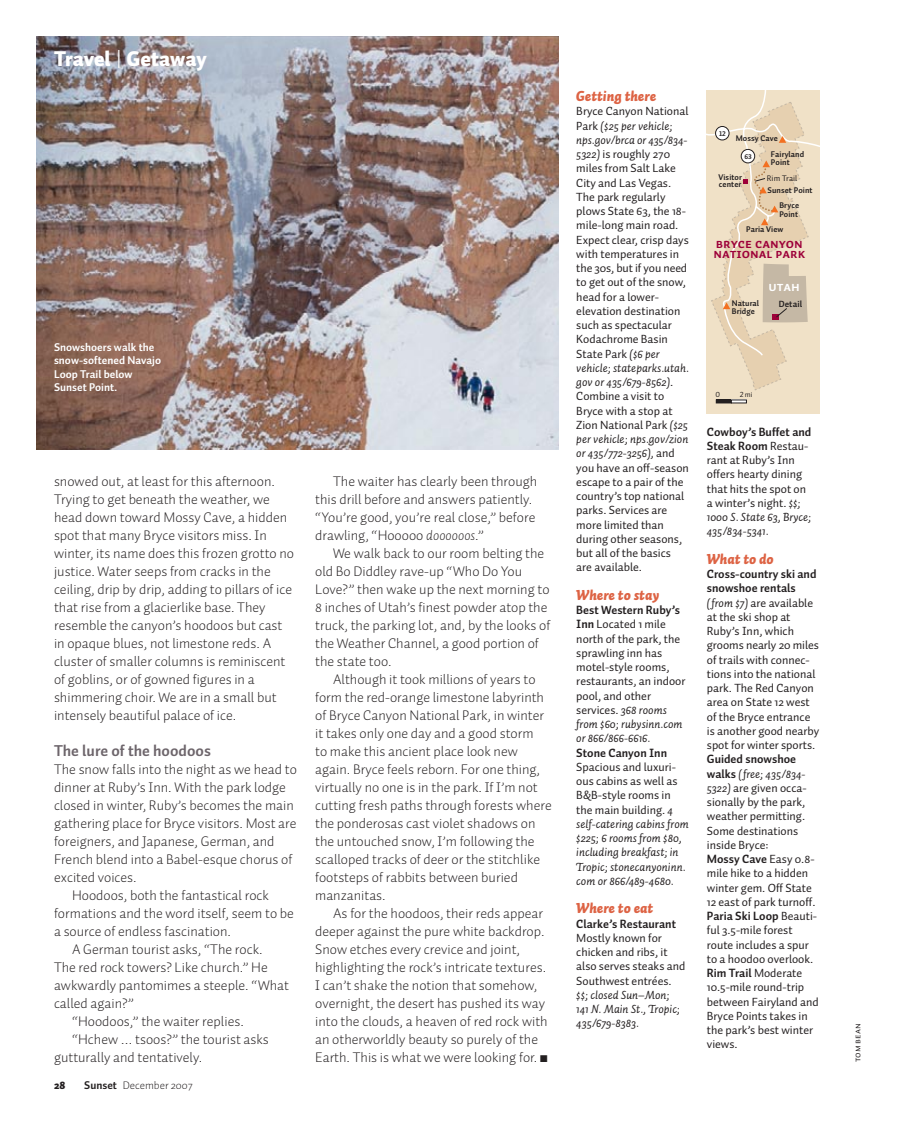
<style>
.page{position:relative;width:905px;height:1134px;background:#fff}
.page>*{position:absolute;margin:0;border:0;box-sizing:border-box;transform-origin:0 0}
.t1{font:900 21px "Auto 1";color:#fff}
.t2{font:700 15.75px "Auto 1";color:#6d656b}
.t3{font:300 14.25px/18px "Auto 1";color:#231f20}
.t4{font:italic 900 14.25px "Auto 2";color:#dd6344}
.t5{font:13.5px/9.8px "Auto 1 Bold Sm Cp";color:#9d0039}
.t6{font:13.5px "Auto 1 Bold Sm Cp";color:#fff}
.t7{font:12px/14.2px "Auto 1";color:#231f20}
.t8{font:italic 12px/14.2px "Auto 2";color:#231f20}
.t9{font:700 12px "Auto 1";color:#231f20}
.t10{font:700 11.25px/13.5px "Auto 1";color:#fff}
.t11{font:300 11.25px "Auto 1";color:#231f20}
.t12{font:900 11.25px "Auto 1";color:#231f20}
.t13{font:9px "Auto 1 Regular Sm Cp";color:#231f20}
.t14{font:9px "Auto 1 Bold LF";letter-spacing:.01em;color:#231f20}
.t15{font:8.25px/8.2px "Auto 1 Bold LF";letter-spacing:.01em;color:#231f20}
.t16{font:8.25px "Auto 1 Regular LF";letter-spacing:.01em;color:#231f20}
.t17{font:7.5px "Auto 1 Regular LF";color:#231f20}
.t18{font:6.75px "Auto 1 Bold LF";color:#231f20}
.s1{font-family:"Auto 1 Regular Sm Cp";font-weight:400;font-size:19.5px}
.s2{font-weight:700}
.s3{font-family:"Auto 2";font-style:italic}
.s4{font-family:"Auto 1";font-style:normal}
.s5{font-family:"Auto 1";font-weight:700;font-style:normal}
</style>
<div class="page">
<img style="left:36px;top:36px;width:522px;height:414px">
<div style="left:706px;top:90px;width:113px;height:324px;background:#f0e1c7"></div>
<div style="left:716px;top:400px;width:15px;height:3px;border:1px solid #231f20"></div>
<svg style="left:706px;top:90px;width:113px;height:301px"></svg>
<div style="left:715px;top:126px;width:14px;height:14px;background:#fff;border-radius:50%"></div>
<div style="left:715px;top:126px;width:14px;height:14px;border:1px solid #231f20;border-radius:50%"></div>
<div style="left:741px;top:149px;width:13px;height:14px;background:#fff;border-radius:50%"></div>
<div style="left:741px;top:149px;width:13px;height:14px;border:1px solid #231f20;border-radius:50%"></div>
<h1 class="t1" style="left:54px;top:45px;width:154px">Travel <span class="s1">|</span> Getaway</h1>
<p class="t10" style="left:54px;top:340px;width:109px">Snowshoers walk the snow-softened Navajo<br>Loop Trail below<br>Sunset Point.</p>
<p class="t3" style="left:54px;top:472px;width:241px">snowed out, at least for this afternoon.<br>Trying to get beneath the weather, we head down toward Mossy Cave, a hidden spot that many Bryce visitors miss. In winter, its name does this frozen grotto no justice. Water seeps from cracks in the ceiling, drip by drip, adding to pillars of ice that rise from a glacierlike base. They resemble the canyon’s hoodoos but cast in opaque blues, not limestone reds. A cluster of smaller columns is reminiscent of goblins, or of gowned figures in a shimmering choir. We are in a small but intensely beautiful palace of ice.</p>
<p class="t2" style="left:54px;top:741px;width:158px">The lure of the hoodoos</p>
<p class="t3" style="left:54px;top:760px;width:244px">The snow falls into the night as we head to</p>
<p class="t3" style="left:54px;top:778px;width:233px">dinner at Ruby’s Inn. With the park lodge</p>
<p class="t3" style="left:54px;top:796px;width:241px">closed in winter, Ruby’s becomes the main</p>
<p class="t3" style="left:54px;top:814px;width:244px">gathering place for Bryce visitors. Most are</p>
<p class="t3" style="left:54px;top:832px;width:222px">foreigners, and Japanese, German, and</p>
<p class="t3" style="left:54px;top:850px;width:240px">French blend into a Babel-esque chorus of</p>
<p class="t3" style="left:54px;top:868px;width:84px">excited voices.</p>
<p class="t3" style="left:72px;top:886px;width:198px">Hoodoos, both the fantastical rock</p>
<p class="t3" style="left:54px;top:904px;width:241px">formations and the word itself, seem to be</p>
<p class="t3" style="left:54px;top:922px;width:178px">a source of endless fascination.</p>
<p class="t3" style="left:72px;top:940px;width:192px">A German tourist asks, “The rock.</p>
<p class="t3" style="left:54px;top:958px;width:215px">The red rock towers? Like church.” He</p>
<p class="t3" style="left:54px;top:976px;width:236px">awkwardly pantomimes a steeple. “What</p>
<p class="t3" style="left:54px;top:994px;width:81px">called again?”</p>
<p class="t3" style="left:72px;top:1012px;width:173px">“Hoodoos,” the waiter replies.</p>
<p class="t3" style="left:72px;top:1030px;width:198px">“Hchew … tsoos?” the tourist asks</p>
<p class="t3" style="left:54px;top:1048px;width:150px">gutturally and tentatively.</p>
<p class="t12" style="left:54px;top:1078px;width:13px">28</p>
<p class="t11" style="left:84px;top:1078px;width:110px"><span class="s2">Sunset</span> December 2007</p>
<p class="t3" style="left:315px;top:472px;width:224px;text-indent:18px">The waiter has clearly been through this drill before and answers patiently. “You’re good, you’re real close,” before drawling, “Hooooo <span class="s3">doooooos</span>.”</p>
<p class="t3" style="left:315px;top:544px;width:236px;text-indent:18px">We walk back to our room belting the old Bo Diddley rave-up “Who Do You Love?” then wake up the next morning to 8 inches of Utah’s finest powder atop the truck, the parking lot, and, by the looks of the Weather Channel, a good portion of the state too.</p>
<p class="t3" style="left:315px;top:670px;width:238px;text-indent:18px">Although it took millions of years to form the red-orange limestone labyrinth of Bryce Canyon National Park, in winter it takes only one day and a good storm<br>to make this ancient place look new again. Bryce feels reborn. For one thing, virtually no one is in the park. If I’m not cutting fresh paths through forests where the ponderosas cast violet shadows on the untouched snow, I’m following the scalloped tracks of deer or the stitchlike footsteps of rabbits between buried manzanitas.</p>
<p class="t3" style="left:315px;top:904px;width:234px;text-indent:18px">As for the hoodoos, their reds appear deeper against the pure white backdrop.<br>Snow etches every crevice and joint, highlighting the rock’s intricate textures.<br>I can’t shake the notion that somehow, overnight, the desert has pushed its way into the clouds, a heaven of red rock with an otherworldly beauty so purely of the Earth. This is what we were looking for.</p>
<p class="t4" style="left:576px;top:87px;width:81px">Getting there</p>
<p class="t7" style="left:576px;top:104px;width:114px">Bryce Canyon National</p>
<p class="t8" style="left:576px;top:118px;width:113px"><span class="s4">Park</span> ($25 per vehicle; nps.gov/brca or 435/834-</p>
<p class="t7" style="left:576px;top:147px;width:114px"><span class="s3">5322)</span> is roughly 270 miles from Salt Lake<br>City and Las Vegas.<br>The park regularly plows State 63, the 18- mile-long main road.<br>Expect clear, crisp days with temperatures in the 30s, but if you need to get out of the snow, head for a lower&shy;elevation destination such as spectacular<br>Kodachrome Basin<br>State Park <span class="s3">($6 per</span></p>
<p class="t8" style="left:576px;top:360px;width:114px">vehicle; stateparks.utah. gov or 435/679-8562)<span class="s4">.</span></p>
<p class="t7" style="left:576px;top:389px;width:113px">Combine a visit to<br>Bryce with a stop at<br>Zion National Park <span class="s3">($25</span></p>
<p class="t8" style="left:576px;top:432px;width:114px">per vehicle; nps.gov/zion or 435/772-3256), <span class="s4">and</span></p>
<p class="t7" style="left:576px;top:460px;width:114px">you have an off-season escape to a pair of the country’s top national parks. Services are more limited than during other seasons, but all of the basics are available.</p>
<p class="t4" style="left:576px;top:586px;width:84px">Where to stay</p>
<p class="t7" style="left:576px;top:603px;width:111px"><span class="s2">Best Western Ruby’s<br>Inn</span> Located 1 mile north of the park, the sprawling inn has motel-style rooms, restaurants, an indoor pool, and other services. <span class="s3">368 rooms</span></p>
<p class="t8" style="left:576px;top:717px;width:108px">from $60; rubysinn.com or 866/866-6616.</p>
<p class="t9" style="left:576px;top:745px;width:92px">Stone Canyon Inn</p>
<p class="t7" style="left:576px;top:759px;width:103px">Spacious and luxuri&shy;ous cabins as well as<br>B&amp;B-style rooms in the main building. <span class="s3">4</span></p>
<p class="t8" style="left:576px;top:816px;width:114px">self-catering cabins from $225; 6 rooms from $80, including breakfast; in<br>Tropic; stonecanyoninn. com or 866/489-4680.</p>
<p class="t4" style="left:576px;top:899px;width:78px">Where to eat</p>
<p class="t9" style="left:576px;top:916px;width:101px">Clarke’s Restaurant</p>
<p class="t7" style="left:576px;top:930px;width:111px">Mostly known for chicken and ribs, it also serves steaks and<br>Southwest entrées.</p>
<p class="t8" style="left:576px;top:987px;width:105px">$$; closed Sun–Mon;<br>141 N. Main St., Tropic;<br>435/679-8383.</p>
<p class="t18" style="left:719px;top:129px;width:8px">12</p>
<p class="t15" style="left:735px;top:134px;width:44px">Mossy Cave</p>
<p class="t15" style="left:771px;top:150px;width:35px">Fairyland<br>Point</p>
<p class="t15" style="left:779px;top:201px;width:21px">Bryce<br>Point</p>
<p class="t15" style="left:746px;top:225px;width:39px">Paria View</p>
<p class="t18" style="left:744px;top:152px;width:9px">63</p>
<p class="t15" style="left:718px;top:173px;width:25px;line-height:7.5px">Visitor center</p>
<p class="t16" style="left:767px;top:173px;width:32px">Rim Trail</p>
<p class="t15" style="left:767px;top:186px;width:46px">Sunset Point</p>
<p class="t5" style="left:713px;top:240px;width:93px">BRYCE CANYON<br>NATIONAL PARK</p>
<p class="t15" style="left:731px;top:299px;width:29px">Natural<br>Bridge</p>
<p class="t6" style="left:768px;top:280px;width:33px">utah</p>
<p class="t14" style="left:778px;top:298px;width:25px">Detail</p>
<p class="t17" style="left:715px;top:390px;width:6px">0</p>
<p class="t17" style="left:740px;top:390px;width:14px">2mi</p>
<p class="t7" style="left:706px;top:424px;width:106px"><span class="s2">Cowboy’s Buffet and<br>Steak Room</span> Restau&shy;rant at Ruby’s Inn offers hearty dining that hits the spot on a winter’s night. <span class="s3">$$;</span></p>
<p class="t8" style="left:706px;top:510px;width:106px">1000 S. State 63, Bryce;<br>435/834-5341.</p>
<p class="t4" style="left:706px;top:550px;width:68px">What to do</p>
<p class="t7" style="left:706px;top:567px;width:114px"><span class="s2">Cross-country ski and snowshoe rentals </span><span class="s3">(from $7)</span> are available at the ski shop at<br>Ruby’s Inn, which grooms nearly 20 miles of trails with connec&shy;tions into the national park. The Red Canyon area on State 12 west of the Bryce entrance is another good nearby spot for winter sports.</p>
<p class="t9" style="left:706px;top:752px;width:91px">Guided snowshoe</p>
<p class="t8" style="left:706px;top:766px;width:100px"><span class="s5">walks</span> (free; 435/834-</p>
<p class="t7" style="left:706px;top:780px;width:113px"><span class="s3">5322)</span> are given occa&shy;sionally by the park, weather permitting.<br>Some destinations inside Bryce:<br><span class="s2">Mossy Cave</span> Easy 0.8- mile hike to a hidden winter gem. Off State<br>12 east of park turnoff.<br><span class="s2">Paria Ski Loop</span> Beauti&shy;ful 3.5-mile forest route includes a spur to a hoodoo overlook.<br><span class="s2">Rim Trail</span> Moderate<br>10.5-mile round-trip between Fairyland and<br>Bryce Points takes in the park’s best winter views.</p>
<p class="t13" style="left:853px;top:1062px;width:40px;rotate:-90deg">tom bean</p>
</div>
